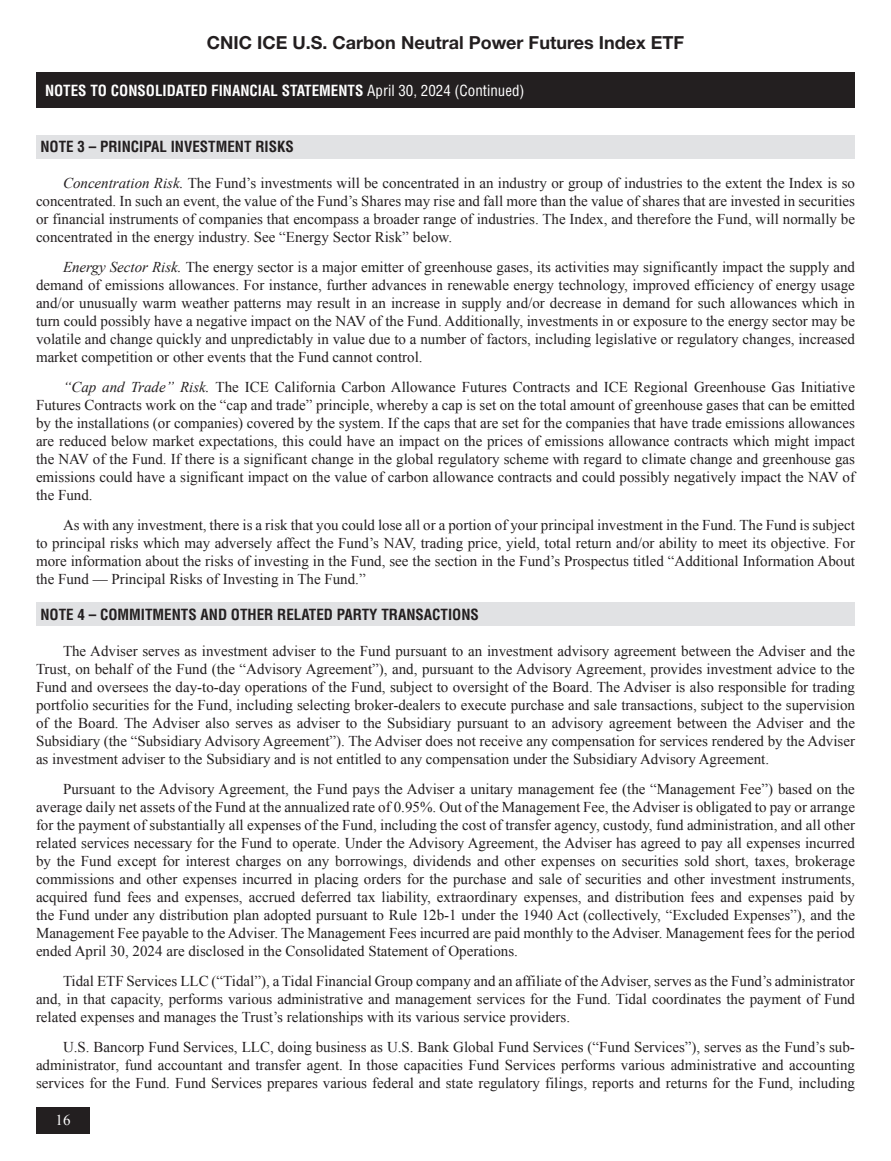
<style>
.page{position:relative;width:891px;height:1161px;background:#fff}
.page>*{position:absolute;margin:0;border:0;box-sizing:border-box;transform-origin:0 0}
.t1{font:700 18px "Helvetica Neue LT Std";color:#231f20}
.Body_Text{font:15px/18px "Times New Roman";color:#231f20;text-align:justify}
.Numbered_Note_Heads_in_Gray_Band{font:700 condensed 15px "Helvetica";color:#231f20}
.Main_Headings_in_Black_Bands{font:700 condensed 15px "Helvetica";color:#fff}
.t2{font:15px "Times New Roman";color:#fff}
.s1{font-weight:400}
.s2{font-style:italic}
</style>
<div class="page">
<div style="left:36px;top:1107px;width:54px;height:27px;background:#231f20"></div>
<div style="left:36px;top:135px;width:819px;height:23px;background:#e1e2e4"></div>
<div style="left:36px;top:602px;width:819px;height:24px;background:#e1e2e4"></div>
<div style="left:36px;top:72px;width:819px;height:36px;background:#231f20"></div>
<p class="t1" style="left:207px;top:31px;width:479px">CNIC ICE U.S. Carbon Neutral Power Futures Index ETF</p>
<p class="Main_Headings_in_Black_Bands" style="left:45px;top:81px;width:481px">NOTES TO CONSOLIDATED FINANCIAL STATEMENTS <span class="s1">April 30, 2024 (Continued)</span></p>
<p class="Numbered_Note_Heads_in_Gray_Band" style="left:40px;top:137px;width:255px">NOTE 3 – PRINCIPAL INVESTMENT RISKS</p>
<p class="Body_Text" style="left:36px;top:174px;width:821px;text-indent:27px"><span class="s2">Concentration Risk.</span> The Fund’s investments will be concentrated in an industry or group of industries to the extent the Index is so concentrated. In such an event, the value of the Fund’s Shares may rise and fall more than the value of shares that are invested in securities or financial instruments of companies that encompass a broader range of industries. The Index, and therefore the Fund, will normally be concentrated in the energy industry. See “Energy Sector Risk” below.</p>
<p class="Body_Text" style="left:36px;top:258px;width:821px;text-indent:27px"><span class="s2">Energy Sector Risk.</span> The energy sector is a major emitter of greenhouse gases, its activities may significantly impact the supply and demand of emissions allowances. For instance, further advances in renewable energy technology, improved efficiency of energy usage and/or unusually warm weather patterns may result in an increase in supply and/or decrease in demand for such allowances which in turn could possibly have a negative impact on the NAV of the Fund. Additionally, investments in or exposure to the energy sector may be volatile and change quickly and unpredictably in value due to a number of factors, including legislative or regulatory changes, increased market competition or other events that the Fund cannot control.</p>
<p class="Body_Text" style="left:36px;top:378px;width:821px;text-indent:27px"><span class="s2">“Cap and Trade” Risk.</span> The ICE California Carbon Allowance Futures Contracts and ICE Regional Greenhouse Gas Initiative Futures Contracts work on the “cap and trade” principle, whereby a cap is set on the total amount of greenhouse gases that can be emitted by the installations (or companies) covered by the system. If the caps that are set for the companies that have trade emissions allowances are reduced below market expectations, this could have an impact on the prices of emissions allowance contracts which might impact the NAV of the Fund. If there is a significant change in the global regulatory scheme with regard to climate change and greenhouse gas emissions could have a significant impact on the value of carbon allowance contracts and could possibly negatively impact the NAV of the Fund.</p>
<p class="Body_Text" style="left:36px;top:516px;width:821px;text-indent:27px">As with any investment, there is a risk that you could lose all or a portion of your principal investment in the Fund. The Fund is subject to principal risks which may adversely affect the Fund’s NAV, trading price, yield, total return and/or ability to meet its objective. For more information about the risks of investing in the Fund, see the section in the Fund’s Prospectus titled “Additional Information About the Fund — Principal Risks of Investing in The Fund.”</p>
<p class="Numbered_Note_Heads_in_Gray_Band" style="left:40px;top:605px;width:440px">NOTE 4 – COMMITMENTS AND OTHER RELATED PARTY TRANSACTIONS</p>
<p class="Body_Text" style="left:36px;top:641px;width:821px;text-indent:27px">The Adviser serves as investment adviser to the Fund pursuant to an investment advisory agreement between the Adviser and the Trust, on behalf of the Fund (the “Advisory Agreement”), and, pursuant to the Advisory Agreement, provides investment advice to the Fund and oversees the day-to-day operations of the Fund, subject to oversight of the Board. The Adviser is also responsible for trading portfolio securities for the Fund, including selecting broker-dealers to execute purchase and sale transactions, subject to the supervision of the Board. The Adviser also serves as adviser to the Subsidiary pursuant to an advisory agreement between the Adviser and the Subsidiary (the “Subsidiary Advisory Agreement”). The Adviser does not receive any compensation for services rendered by the Adviser as investment adviser to the Subsidiary and is not entitled to any compensation under the Subsidiary Advisory Agreement.</p>
<p class="Body_Text" style="left:36px;top:779px;width:821px;text-indent:27px">Pursuant to the Advisory Agreement, the Fund pays the Adviser a unitary management fee (the “Management Fee”) based on the average daily net assets of the Fund at the annualized rate of 0.95%. Out of the Management Fee, the Adviser is obligated to pay or arrange for the payment of substantially all expenses of the Fund, including the cost of transfer agency, custody, fund administration, and all other related services necessary for the Fund to operate. Under the Advisory Agreement, the Adviser has agreed to pay all expenses incurred by the Fund except for interest charges on any borrowings, dividends and other expenses on securities sold short, taxes, brokerage commissions and other expenses incurred in placing orders for the purchase and sale of securities and other investment instruments, acquired fund fees and expenses, accrued deferred tax liability, extraordinary expenses, and distribution fees and expenses paid by the Fund under any distribution plan adopted pursuant to Rule 12b-1 under the 1940 Act (collectively, “Excluded Expenses”), and the Management Fee payable to the Adviser. The Management Fees incurred are paid monthly to the Adviser. Management fees for the period ended April 30, 2024 are disclosed in the Consolidated Statement of Operations.</p>
<p class="Body_Text" style="left:36px;top:971px;width:821px;text-indent:27px">Tidal ETF Services LLC (“Tidal”), a Tidal Financial Group company and an affiliate of the Adviser, serves as the Fund’s administrator and, in that capacity, performs various administrative and management services for the Fund. Tidal coordinates the payment of Fund related expenses and manages the Trust’s relationships with its various service providers.</p>
<p class="Body_Text" style="left:36px;top:1037px;width:821px;text-indent:27px">U.S. Bancorp Fund Services, LLC, doing business as U.S. Bank Global Fund Services (“Fund Services”), serves as the Fund’s sub&shy;administrator, fund accountant and transfer agent. In those capacities Fund Services performs various administrative and accounting services for the Fund. Fund Services prepares various federal and state regulatory filings, reports and returns for the Fund, including</p>
<p class="t2" style="left:56px;top:1110px;width:16px">16</p>
</div>
